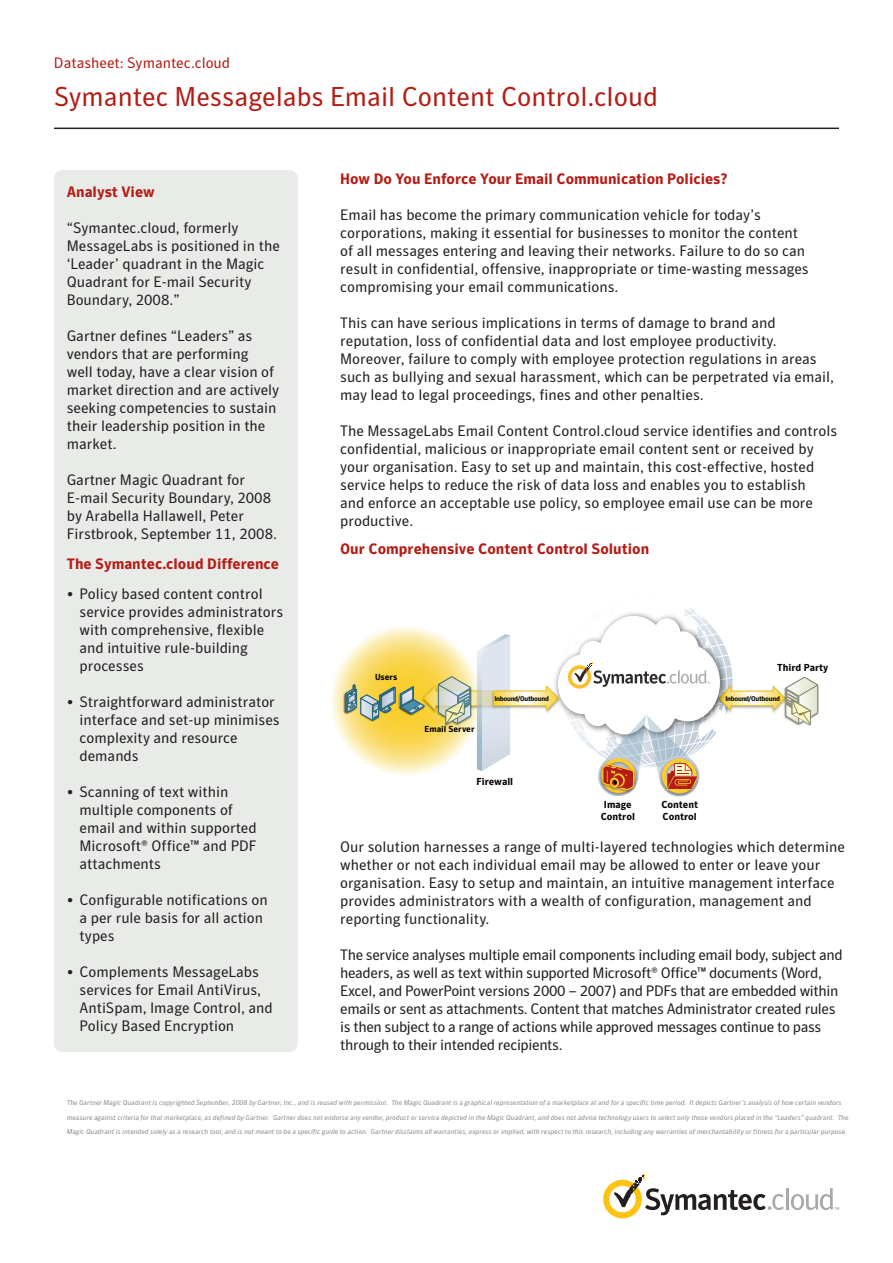
<style>
.page{position:relative;width:893px;height:1263px;background:#fff}
.page>*{position:absolute;margin:0;border:0;box-sizing:border-box;transform-origin:0 0}
.t1{font:27px "Symantec Sans";color:#b41d15}
.t2{font:15px/18px "Symantec Sans";color:#231f20}
.t3{font:15px/18px "Symantec Sans";letter-spacing:-.025em;color:#231f20}
.t4{font:700 15px "Symantec Sans";color:#b41d15}
.t5{font:15px "Symantec Sans";color:#b41d15}
.t6{font:700 10.05px/12px "Symantec Sans";color:#040503}
.t7{font:700 8.7px "Symantec Sans";color:#040503}
.t8{font:italic 7.05px/14.4px "Symantec Sans";color:#888c8f}
.t9{font:700 6.75px "Symantec Sans";letter-spacing:-.04em;color:#040503}
</style>
<div class="page">
<div style="left:54px;top:170px;width:244px;height:882px;background:#e9ebe8;border-radius:9px"></div>
<svg style="left:325px;top:620px;width:160px;height:160px"></svg>
<img style="left:818px;top:685px;width:1px;height:29px">
<img style="left:343px;top:683px;width:2px;height:32px">
<svg style="left:345px;top:608px;width:473px;height:189px"></svg>
<hr style="left:54px;top:128px;width:785px;height:1px;background:#231f20">
<hr style="left:786px;top:1188px;width:3px;height:22px;background:#a8a9ad">
<svg style="left:791px;top:1188px;width:48px;height:22px"></svg>
<svg style="left:603px;top:1174px;width:181px;height:44px"></svg>
<p class="t5" style="left:54px;top:54px;width:178px">Datasheet: Symantec.cloud</p>
<h1 class="t1" style="left:54px;top:81px;width:605px">Symantec Messagelabs Email Content Control.cloud</h1>
<p class="t4" style="left:67px;top:183px;width:90px">Analyst View</p>
<p class="t2" style="left:67px;top:219px;width:215px">“Symantec.cloud, formerly<br>MessageLabs is positioned in the ‘Leader’ quadrant in the Magic<br>Quadrant for E-mail Security<br>Boundary, 2008.”</p>
<p class="t2" style="left:67px;top:327px;width:214px">Gartner defines “Leaders” as vendors that are performing<br>well today, have a clear vision of market direction and are actively seeking competencies to sustain their leadership position in the market.</p>
<p class="t2" style="left:67px;top:471px;width:212px">Gartner Magic Quadrant for<br>E-mail Security Boundary, 2008 by Arabella Hallawell, Peter<br>Firstbrook, September 11, 2008.</p>
<p class="t4" style="left:67px;top:555px;width:214px">The Symantec.cloud Difference</p>
<p class="t2" style="left:80px;top:585px;width:205px;text-indent:-13px">• Policy based content control service provides administrators with comprehensive, flexible and intuitive rule-building processes</p>
<p class="t2" style="left:80px;top:693px;width:202px;text-indent:-13px">• Straightforward administrator interface and set-up minimises complexity and resource demands</p>
<p class="t2" style="left:80px;top:783px;width:179px;text-indent:-13px">• Scanning of text within multiple components of email and within supported<br>Microsoft® Office™ and PDF attachments</p>
<p class="t2" style="left:80px;top:891px;width:190px;text-indent:-13px">• Configurable notifications on a per rule basis for all action types</p>
<p class="t2" style="left:80px;top:963px;width:195px;text-indent:-13px">• Complements MessageLabs services for Email AntiVirus,<br>AntiSpam, Image Control, and<br>Policy Based Encryption</p>
<p class="t4" style="left:340px;top:170px;width:389px">How Do You Enforce Your Email Communication Policies?</p>
<p class="t2" style="left:340px;top:206px;width:470px">Email has become the primary communication vehicle for today’s corporations, making it essential for businesses to monitor the content of all messages entering and leaving their networks. Failure to do so can result in confidential, offensive, inappropriate or time-wasting messages compromising your email communications.</p>
<p class="t2" style="left:340px;top:314px;width:495px">This can have serious implications in terms of damage to brand and reputation, loss of confidential data and lost employee productivity.<br>Moreover, failure to comply with employee protection regulations in areas such as bullying and sexual harassment, which can be perpetrated via email, may lead to legal proceedings, fines and other penalties.</p>
<p class="t2" style="left:340px;top:422px;width:499px">The MessageLabs Email Content Control.cloud service identifies and controls confidential, malicious or inappropriate email content sent or received by your organisation. Easy to set up and maintain, this cost-effective, hosted service helps to reduce the risk of data loss and enables you to establish<br>and enforce an acceptable use policy, so employee email use can be more productive.</p>
<p class="t4" style="left:340px;top:539px;width:311px">Our Comprehensive Content Control Solution</p>
<p class="t7" style="left:375px;top:672px;width:24px">Users</p>
<p class="t6" style="left:777px;top:662px;width:53px">Third Party</p>
<p class="t7" style="left:424px;top:724px;width:52px">Email Server</p>
<p class="t9" style="left:494px;top:695px;width:56px">Inbound/Outbound</p>
<p class="t9" style="left:725px;top:695px;width:56px">Inbound/Outbound</p>
<p class="t6" style="left:476px;top:775px;width:38px">Firewall</p>
<p class="t6" style="left:601px;top:798px;width:36px;text-align:center">Image<br>Control</p>
<p class="t6" style="left:661px;top:798px;width:38px">Content<br>Control</p>
<p class="t2" style="left:340px;top:838px;width:506px">Our solution harnesses a range of multi-layered technologies which determine whether or not each individual email may be allowed to enter or leave your organisation. Easy to setup and maintain, an intuitive management interface provides administrators with a wealth of configuration, management and reporting functionality.</p>
<p class="t3" style="left:340px;top:946px;width:504px">The service analyses multiple email components including email body, subject and headers, as well as text within supported Microsoft® Office™ documents (Word, Excel, and PowerPoint versions 2000 – 2007) and PDFs that are embedded within emails or sent as attachments. Content that matches Administrator created rules is then subject to a range of actions while approved messages continue to pass through to their intended recipients.</p>
<p class="t8" style="left:67px;top:1095px;width:783px">The Gartner Magic Quadrant is copyrighted September, 2008 by Gartner, Inc., and is reused with permission. The Magic Quadrant is a graphical representation of a marketplace at and for a specific time period. It depicts Gartner’s analysis of how certain vendors measure against criteria for that marketplace, as defined by Gartner. Gartner does not endorse any vendor, product or service depicted in the Magic Quadrant, and does not advise technology users to select only those vendors placed in the “Leaders” quadrant. The<br>Magic Quadrant is intended solely as a research tool, and is not meant to be a specific guide to action. Gartner disclaims all warranties, express or implied, with respect to this research, including any warranties of merchantability or fitness for a particular purpose.</p>
</div>
